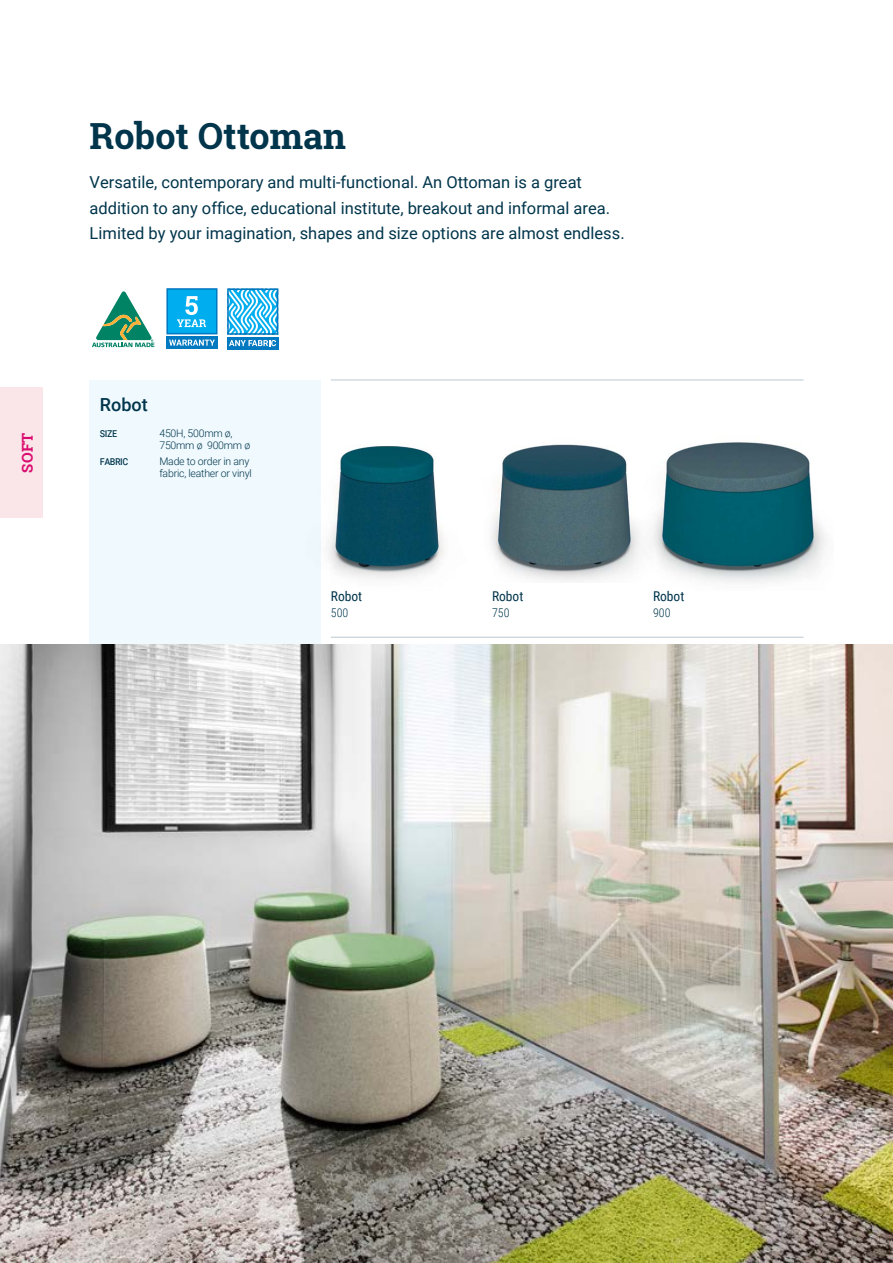
<style>
.page{position:relative;width:893px;height:1263px;background:#fff}
.page>*{position:absolute;margin:0;border:0;box-sizing:border-box;transform-origin:0 0}
.t1{font:700 36px "Roboto Slab";color:#00354b}
.t2{font:500 18px "Roboto";color:#00354b}
.t3{font:16.5px/25.5px "Roboto";color:#00354b}
.t4{font:700 15px "Roboto Slab";color:#da0c6f}
.t5{font:13.5px "Roboto Condensed";color:#00354b}
.t6{font:12px "Roboto Condensed";color:#00354b}
.t7{font:300 12px "Roboto Condensed";color:#00354b}
.t8{font:300 10.5px/12.6px "Roboto";letter-spacing:-.02em;color:#00354b}
</style>
<div class="page">
<div style="left:89px;top:380px;width:231px;height:804px;background:#eff9fe"></div>
<hr style="left:331px;top:637px;width:473px;height:1px;background:#bcc9d0">
<hr style="left:331px;top:380px;width:473px;height:1px;background:#bcc9d0">
<img style="left:0;top:645px;width:893px;height:618px">
<img style="left:320px;top:407px;width:124px;height:184px">
<img style="left:491px;top:444px;width:139px;height:137px">
<img style="left:630px;top:442px;width:196px;height:141px">
<svg style="left:92px;top:291px;width:63px;height:57px"></svg>
<svg style="left:166px;top:337px;width:51px;height:12px"></svg>
<svg style="left:166px;top:288px;width:51px;height:46px;background:#1eb1eb"></svg>
<svg style="left:169px;top:340px;width:46px;height:6px"></svg>
<div style="left:227px;top:337px;width:51px;height:13px;background:#0079c1"></div>
<svg style="left:227px;top:288px;width:51px;height:58px"></svg>
<div style="left:0;top:387px;width:43px;height:131px;background:#fae6e9"></div>
<h1 class="t1" style="left:90px;top:112px;width:258px">Robot Ottoman</h1>
<p class="t3" style="left:90px;top:169px;width:536px">Versatile, contemporary and multi-functional. An Ottoman is a great addition to any office, educational institute, breakout and informal area.<br>Limited by your imagination, shapes and size options are almost endless.</p>
<p class="t4" style="left:17px;top:473px;width:42px;rotate:-90deg">SOFT</p>
<p class="t2" style="left:100px;top:392px;width:49px">Robot</p>
<p class="t6" style="left:100px;top:424px;width:19px">Size</p>
<p class="t8" style="left:159px;top:426px;width:92px">450H, 500mm ø,<br>750mm ø 900mm ø</p>
<p class="t6" style="left:100px;top:452px;width:30px">Fabric</p>
<p class="t8" style="left:159px;top:454px;width:94px">Made to order in any fabric, leather or vinyl</p>
<p class="t5" style="left:331px;top:586px;width:33px">Robot</p>
<p class="t7" style="left:331px;top:604px;width:19px">500</p>
<p class="t5" style="left:492px;top:586px;width:33px">Robot</p>
<p class="t7" style="left:492px;top:604px;width:19px">750</p>
<p class="t5" style="left:653px;top:586px;width:33px">Robot</p>
<p class="t7" style="left:653px;top:604px;width:19px">900</p>
</div>
